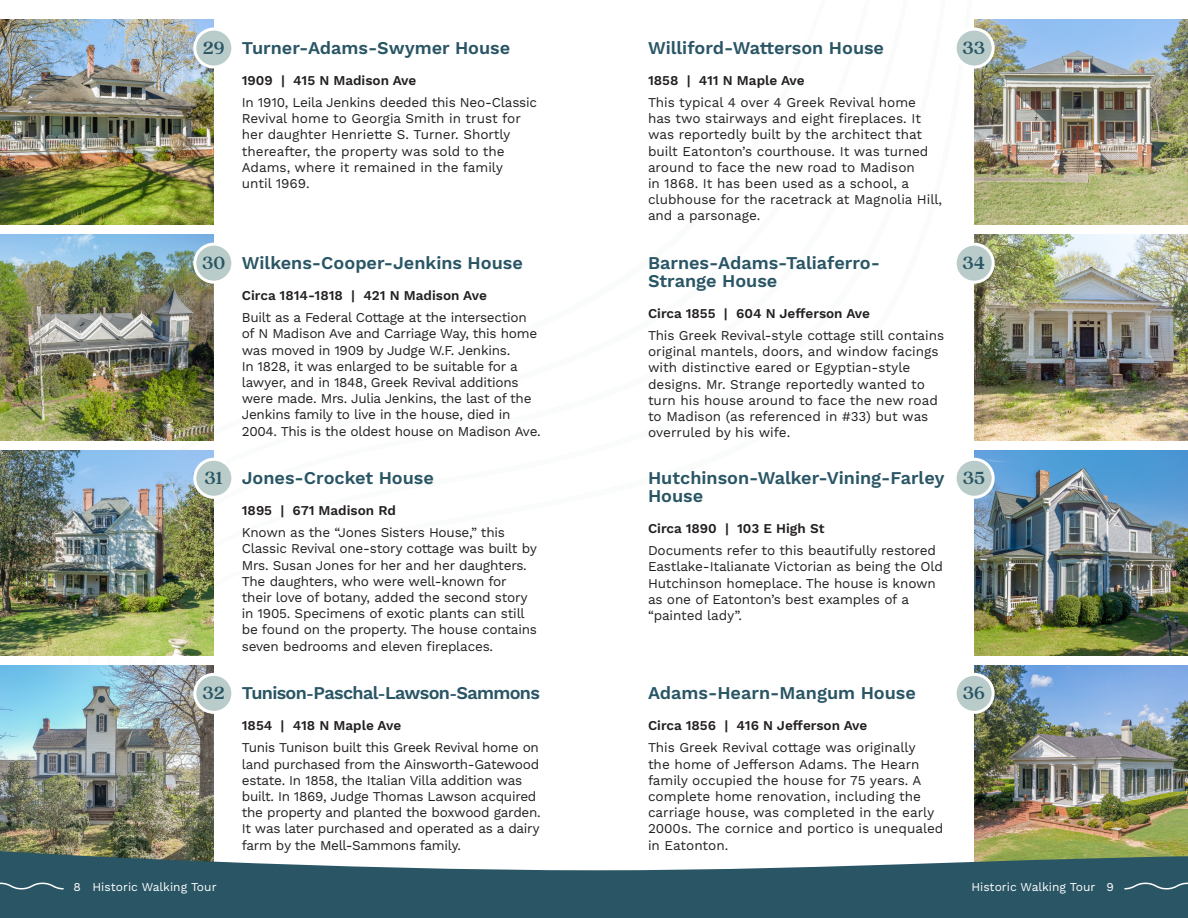
<style>
.page{position:relative;width:1188px;height:918px;background:#fff}
.page>*{position:absolute;margin:0;border:0;box-sizing:border-box;transform-origin:0 0}
._01__House_Numbers{font:700 19.5px "Quincy CF";color:#295565}
._02__House_Name{font:600 18px/18px "Work Sans";color:#295565}
._02__House_Name-2{font:600 18px "Work Sans";letter-spacing:-.035em;color:#295565}
._04__House_Descripti{font:13.5px/16.2px "Work Sans";letter-spacing:-.015em;color:#231f20}
._03__House_Year___Ad{font:600 13.5px "Work Sans";color:#231f20}
._07__L_Page_Footer{font:12px "Work Sans";color:#fff}
._08__R_Page_Footer{font:12px "Work Sans";color:#fff}
._06__L_Page_Number{font:12px "Work Sans";color:#fff}
._05__R_Page_Numbers{font:12px "Work Sans";color:#fff}
.s1{font-size:15px}
</style>
<div class="page">
<img style="left:0;top:665px;width:214px;height:183px">
<img style="left:0;top:450px;width:214px;height:205px">
<img style="left:0;top:235px;width:214px;height:205px">
<img style="left:0;top:20px;width:214px;height:205px">
<div style="left:195px;top:29px;width:38px;height:38px;background:#b9ccc9;border-radius:50%"></div>
<div style="left:193px;top:28px;width:41px;height:41px;border:3px solid #fff;border-radius:50%"></div>
<div style="left:195px;top:244px;width:38px;height:38px;background:#b9ccc9;border-radius:50%"></div>
<div style="left:193px;top:243px;width:41px;height:41px;border:3px solid #fff;border-radius:50%"></div>
<div style="left:195px;top:459px;width:38px;height:38px;background:#b9ccc9;border-radius:50%"></div>
<div style="left:193px;top:458px;width:41px;height:41px;border:3px solid #fff;border-radius:50%"></div>
<div style="left:195px;top:674px;width:38px;height:38px;background:#b9ccc9;border-radius:50%"></div>
<div style="left:193px;top:673px;width:41px;height:41px;border:3px solid #fff;border-radius:50%"></div>
<img style="left:974px;top:665px;width:214px;height:183px">
<img style="left:974px;top:450px;width:214px;height:205px">
<img style="left:974px;top:235px;width:214px;height:205px">
<img style="left:974px;top:20px;width:214px;height:205px">
<div style="left:955px;top:29px;width:38px;height:38px;background:#b9ccc9;border-radius:50%"></div>
<div style="left:954px;top:28px;width:41px;height:41px;border:3px solid #fff;border-radius:50%"></div>
<div style="left:955px;top:244px;width:38px;height:38px;background:#b9ccc9;border-radius:50%"></div>
<div style="left:954px;top:243px;width:41px;height:41px;border:3px solid #fff;border-radius:50%"></div>
<div style="left:955px;top:459px;width:38px;height:38px;background:#b9ccc9;border-radius:50%"></div>
<div style="left:954px;top:458px;width:41px;height:41px;border:3px solid #fff;border-radius:50%"></div>
<div style="left:955px;top:674px;width:38px;height:38px;background:#b9ccc9;border-radius:50%"></div>
<div style="left:954px;top:673px;width:41px;height:41px;border:3px solid #fff;border-radius:50%"></div>
<svg style="left:0;top:848px;width:1188px;height:70px;fill:#295565"></svg>
<svg style="left:1123px;top:882px;width:65px;height:8px"></svg>
<svg style="left:0;top:882px;width:65px;height:8px"></svg>
<p class="_01__House_Numbers" style="left:203px;top:34px;width:23px">29</p>
<p class="_02__House_Name" style="left:242px;top:40px;width:270px">Turner-Adams-Swymer House</p>
<p class="_02__House_Name" style="left:648px;top:40px;width:238px">Williford-Watterson House</p>
<p class="_01__House_Numbers" style="left:963px;top:34px;width:24px">33</p>
<p class="_03__House_Year___Ad" style="left:242px;top:72px;width:176px">1909 | 415 N Madison Ave</p>
<p class="_03__House_Year___Ad" style="left:648px;top:72px;width:158px">1858 | 411 N Maple Ave</p>
<p class="_04__House_Descripti" style="left:242px;top:95px;width:297px">In 1910, Leila Jenkins deeded this Neo-Classic Revival home to Georgia Smith in trust for her daughter Henriette S. Turner. Shortly thereafter, the property was sold to the Adams, where it remained in the family<br>until 1969.</p>
<p class="_04__House_Descripti" style="left:648px;top:95px;width:296px">This typical 4 over 4 Greek Revival home has two stairways and eight fireplaces. It was reportedly built by the architect that built Eatonton’s courthouse. It was turned around to face the new road to Madison<br>in 1868. It has been used as a school, a clubhouse for the racetrack at Magnolia Hill, and a parsonage.</p>
<p class="_01__House_Numbers" style="left:202px;top:249px;width:25px">30</p>
<p class="_02__House_Name" style="left:242px;top:255px;width:283px">Wilkens-Cooper-Jenkins House</p>
<p class="_03__House_Year___Ad" style="left:242px;top:287px;width:247px">Circa 1814-1818 | 421 N Madison Ave</p>
<p class="_02__House_Name" style="left:648px;top:255px;width:234px">Barnes-Adams-Taliaferro-<br>Strange House</p>
<p class="_01__House_Numbers" style="left:963px;top:249px;width:24px">34</p>
<p class="_04__House_Descripti" style="left:242px;top:310px;width:301px">Built as a Federal Cottage at the intersection of N Madison Ave and Carriage Way, this home was moved in 1909 by Judge W.F. Jenkins.<br>In 1828, it was enlarged to be suitable for a lawyer, and in 1848, Greek Revival additions were made. Mrs. Julia Jenkins, the last of the Jenkins family to live in the house, died in 2004. This is the oldest house on Madison Ave.</p>
<p class="_03__House_Year___Ad" style="left:648px;top:305px;width:224px">Circa 1855 | 604 N Jefferson Ave</p>
<p class="_04__House_Descripti" style="left:648px;top:328px;width:298px">This Greek Revival-style cottage still contains original mantels, doors, and window facings with distinctive eared or Egyptian-style designs. Mr. Strange reportedly wanted to turn his house around to face the new road to Madison (as referenced in #33) but was overruled by his wife.</p>
<p class="_01__House_Numbers" style="left:204px;top:464px;width:20px">31</p>
<p class="_02__House_Name" style="left:242px;top:470px;width:194px">Jones-Crocket House</p>
<p class="_02__House_Name" style="left:648px;top:470px;width:298px">Hutchinson-Walker-Vining-Farley<br>House</p>
<p class="_01__House_Numbers" style="left:963px;top:464px;width:24px">35</p>
<p class="_03__House_Year___Ad" style="left:242px;top:502px;width:156px">1895 | 671 Madison Rd</p>
<p class="_04__House_Descripti" style="left:242px;top:525px;width:297px">Known as the “Jones Sisters House,” this Classic Revival one-story cottage was built by Mrs. Susan Jones for her and her daughters.<br>The daughters, who were well-known for their love of botany, added the second story in 1905. Specimens of exotic plants can still be found on the property. The house contains seven bedrooms and eleven fireplaces.</p>
<p class="_03__House_Year___Ad" style="left:648px;top:520px;width:178px">Circa 1890 | 103 E High St</p>
<p class="_04__House_Descripti" style="left:648px;top:543px;width:297px">Documents refer to this beautifully restored Eastlake-Italianate Victorian as being the Old Hutchinson homeplace. The house is known as one of Eatonton’s best examples of a “painted lady”.</p>
<p class="_01__House_Numbers" style="left:202px;top:680px;width:24px">32</p>
<p class="_02__House_Name-2" style="left:242px;top:683px;width:300px">Tunison<span class="s1">-</span>Paschal<span class="s1">-</span>Lawson<span class="s1">-</span>Sammons</p>
<p class="_02__House_Name" style="left:648px;top:685px;width:269px">Adams-Hearn-Mangum House</p>
<p class="_01__House_Numbers" style="left:963px;top:680px;width:24px">36</p>
<p class="_03__House_Year___Ad" style="left:242px;top:718px;width:161px">1854 | 418 N Maple Ave</p>
<p class="_03__House_Year___Ad" style="left:648px;top:718px;width:221px">Circa 1856 | 416 N Jefferson Ave</p>
<p class="_04__House_Descripti" style="left:242px;top:740px;width:301px">Tunis Tunison built this Greek Revival home on land purchased from the Ainsworth-Gatewood estate. In 1858, the Italian Villa addition was built. In 1869, Judge Thomas Lawson acquired the property and planted the boxwood garden.<br>It was later purchased and operated as a dairy farm by the Mell-Sammons family.</p>
<p class="_04__House_Descripti" style="left:648px;top:740px;width:297px">This Greek Revival cottage was originally<br>the home of Jefferson Adams. The Hearn family occupied the house for 75 years. A complete home renovation, including the carriage house, was completed in the early 2000s. The cornice and portico is unequaled in Eatonton.</p>
<p class="_06__L_Page_Number" style="left:74px;top:880px;width:9px">8</p>
<p class="_07__L_Page_Footer" style="left:92px;top:880px;width:126px">Historic Walking Tour</p>
<p class="_08__R_Page_Footer" style="left:971px;top:880px;width:126px">Historic Walking Tour</p>
<p class="_05__R_Page_Numbers" style="left:1107px;top:880px;width:9px">9</p>
</div>
